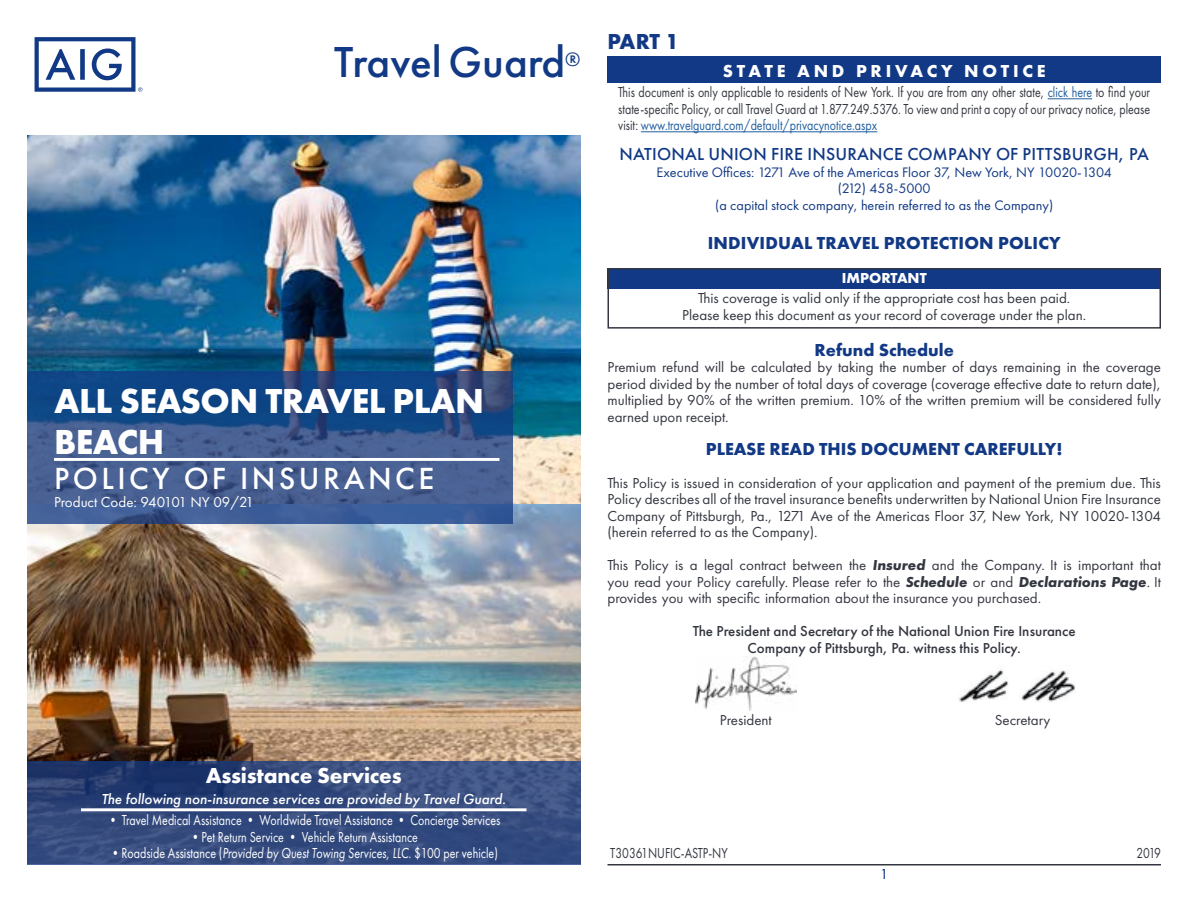
<style>
.page{position:relative;width:1188px;height:918px;background:#fff}
.page>*{position:absolute;margin:0;border:0;box-sizing:border-box;transform-origin:0 0}
.t1{font:500 45px "Futura PT";color:#123985}
.t2{font:700 36px/41.1px "Futura PT";letter-spacing:-.015em;color:#fff}
.t3{font:500 31.8px "Futura PT";letter-spacing:.11em;color:#fff}
.t4{font:700 22.5px "Futura PT";letter-spacing:-.01em;color:#fff}
.t5{font:700 22.5px "Futura PT";color:#123985}
.t6{font:500 20.1px "Futura PT";color:#123985}
.t7{font:700 18px "Futura PT";color:#123985}
.t8{font:500 18px "Futura PT";letter-spacing:.01em;color:#123985}
.t9{font:700 18px "Futura PT";letter-spacing:.21em;color:#fff}
.t10{font:15px/16.5px "Futura PT";color:#343741;text-align:justify}
.t11{font:15px/16.5px "Futura PT";color:#343741;text-align:justify;scale:.8 1}
.t12{font:15px "Futura PT";color:#fff;scale:.8 1}
.t13{font:500 15px/16.5px "Futura PT";color:#343741;text-align:center}
.t14{font:italic 500 15px "Futura PT";color:#fff}
.t15{font:15px "Futura PT";color:#fff}
.t16{font:700 15px "Futura PT";color:#fff}
.t17{font:500 15px "Futura PT";color:#123985;scale:.8 1}
.t18{font:14.25px/16.5px "Futura PT";color:#123985;text-align:center}
.s1{font-style:italic}
.s2{color:#215e9e}
.s3{font-weight:700;font-style:italic}
</style>
<div class="page">
<hr style="left:608px;top:864px;width:553px;height:2px;background:#343741">
<img style="left:27px;top:504px;width:553px;height:257px">
<img style="left:27px;top:135px;width:553px;height:369px">
<svg style="left:27px;top:371px;width:486px;height:152px;background:#32558d"></svg>
<hr style="left:54px;top:458px;width:446px;height:3px;background:#fff">
<svg style="left:27px;top:761px;width:553px;height:104px;background:#33497c"></svg>
<hr style="left:81px;top:808px;width:445px;height:3px;background:#fff">
<svg style="left:35px;top:37px;width:107px;height:55px"></svg>
<hr style="left:1048px;top:98px;width:44px;height:1px;background:#215e9e">
<hr style="left:641px;top:131px;width:236px;height:1px;background:#215e9e">
<div style="left:608px;top:56px;width:553px;height:27px;background:#123985"></div>
<div style="left:608px;top:268px;width:553px;height:20px;background:#123985"></div>
<div style="left:608px;top:268px;width:553px;height:61px;border:2px solid #343741"></div>
<img style="left:695px;top:657px;width:102px;height:54px">
<img style="left:959px;top:669px;width:116px;height:33px">
<h1 class="t1" style="left:334px;top:35px;width:232px">Travel Guard</h1>
<h3 class="t6" style="left:565px;top:47px;width:17px">®</h3>
<h2 class="t2" style="left:54px;top:379px;width:431px">ALL SEASON TRAVEL PLAN<br>BEACH</h2>
<h3 class="t3" style="left:54px;top:459px;width:382px">POLICY OF INSURANCE</h3>
<p class="t15" style="left:54px;top:493px;width:202px">Product Code: 940101 NY 09/21</p>
<h3 class="t4" style="left:206px;top:761px;width:198px">Assistance Services</h3>
<p class="t14" style="left:102px;top:789px;width:406px">The following non-insurance services are provided by Travel Guard.</p>
<p class="t12" style="left:107px;top:811px;width:493px">• Travel Medical Assistance • Worldwide Travel Assistance • Concierge Services</p>
<p class="t12" style="left:189px;top:828px;width:287px">•Pet Return Service • Vehicle Return Assistance</p>
<p class="t12" style="left:110px;top:844px;width:487px">•Roadside Assistance (<span class="s1">Provided by Quest Towing Services, LLC.</span> $100 per vehicle)</p>
<h3 class="t5" style="left:608px;top:27px;width:73px">PART 1</h3>
<p class="t9" style="left:723px;top:59px;width:325px">STATE AND PRIVACY NOTICE</p>
<p class="t11" style="left:618px;top:84px;width:666px">This document is only applicable to residents of New York. If you are from any other state, <span class="s2">click here</span> to find your state-specific Policy, or call Travel Guard at 1.877.249.5376. To view and print a copy of our privacy notice, please visit: <span class="s2">www.travelguard.com/default/privacynotice.aspx</span></p>
<p class="t8" style="left:619px;top:144px;width:531px">NATIONAL UNION FIRE INSURANCE COMPANY OF PITTSBURGH, PA</p>
<p class="t18" style="left:657px;top:164px;width:457px">Executive Offices: 1271 Ave of the Americas Floor 37, New York, NY 10020-1304 (212) 458-5000<br>(a capital stock company, herein referred to as the Company)</p>
<p class="t7" style="left:708px;top:231px;width:354px">INDIVIDUAL TRAVEL PROTECTION POLICY</p>
<p class="t16" style="left:842px;top:268px;width:87px">IMPORTANT</p>
<p class="t10" style="left:682px;top:290px;width:406px;text-align:center">This coverage is valid only if the appropriate cost has been paid.<br>Please keep this document as your record of coverage under the plan.</p>
<p class="t7" style="left:815px;top:338px;width:141px">Refund Schedule</p>
<p class="t10" style="left:608px;top:359px;width:555px">Premium refund will be calculated by taking the number of days remaining in the coverage period divided by the number of total days of coverage (coverage effective date to return date), multiplied by 90% of the written premium. 10% of the written premium will be considered fully earned upon receipt.</p>
<p class="t7" style="left:706px;top:437px;width:358px">PLEASE READ THIS DOCUMENT CAREFULLY!</p>
<p class="t10" style="left:608px;top:475px;width:555px">This Policy is issued in consideration of your application and payment of the premium due. This Policy describes all of the travel insurance benefits underwritten by National Union Fire Insurance Company of Pittsburgh, Pa., 1271 Ave of the Americas Floor 37, New York, NY 10020-1304 (herein referred to as the Company).</p>
<p class="t10" style="left:608px;top:557px;width:555px">This Policy is a legal contract between the <span class="s3">Insured</span> and the Company. It is important that you read your Policy carefully. Please refer to the <span class="s3">Schedule</span> or and <span class="s3">Declarations Page</span>. It provides you with specific information about the insurance you purchased.</p>
<p class="t13" style="left:693px;top:623px;width:384px">The President and Secretary of the National Union Fire Insurance<br>Company of Pittsburgh, Pa. witness this Policy.</p>
<p class="t10" style="left:720px;top:712px;width:53px">President</p>
<p class="t10" style="left:995px;top:712px;width:57px">Secretary</p>
<p class="t11" style="left:610px;top:845px;width:148px">T30361NUFIC-ASTP-NY</p>
<p class="t11" style="left:1137px;top:845px;width:32px">2019</p>
<p class="t17" style="left:881px;top:865px;width:10px">1</p>
</div>
